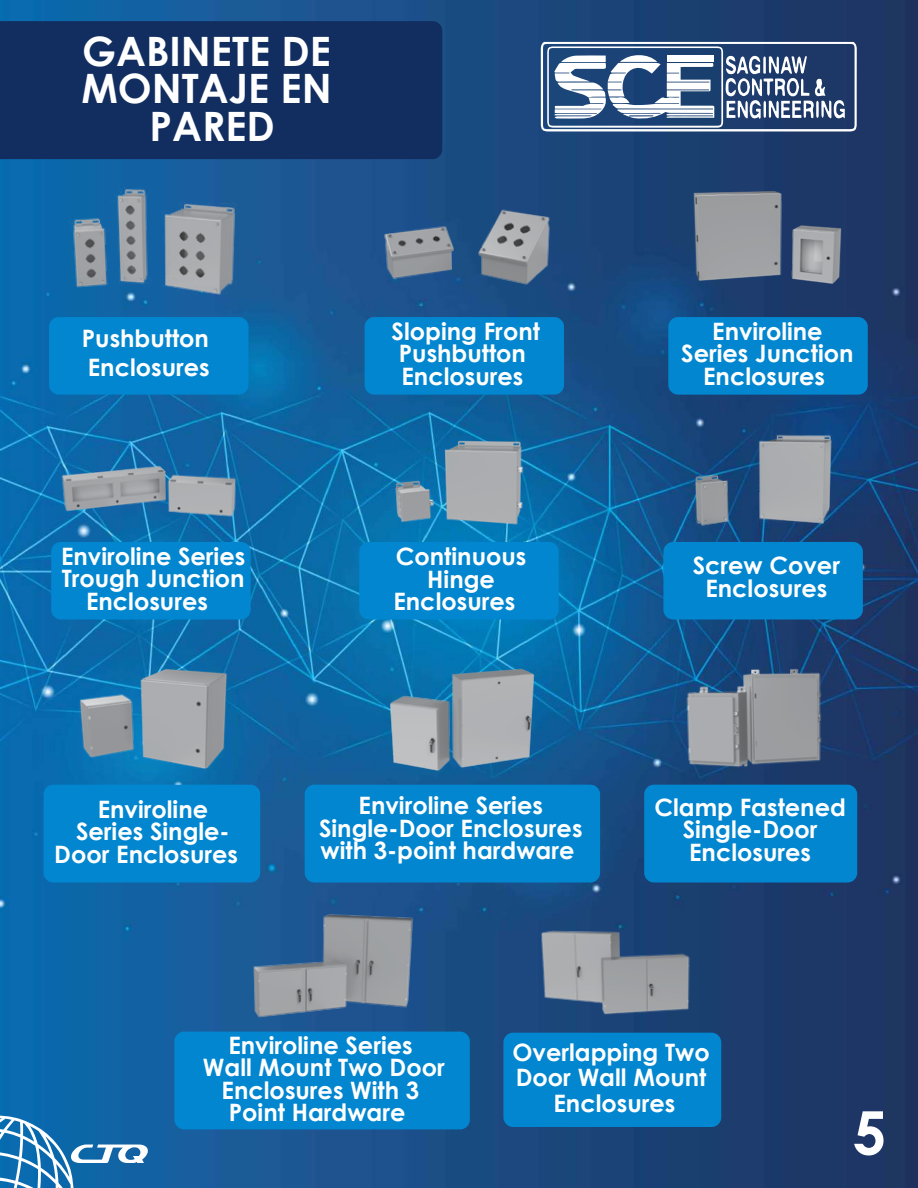
<style>
.page{position:relative;width:918px;height:1188px;background:#fff}
.page>*{position:absolute;margin:0;border:0;box-sizing:border-box;transform-origin:0 0}
.t1{font:700 60px "Century Gothic";color:#fff}
.t2{font:700 40.5px/37.5px "Century Gothic";color:#fff;text-align:center}
.t3{font:700 24px/22.5px "Century Gothic";color:#fff;text-align:center}
</style>
<div class="page">
<img style="left:0;top:0;width:918px;height:1188px">
<div style="left:0;top:21px;width:442px;height:138px;background:#122e60"></div>
<div style="left:49px;top:317px;width:200px;height:78px;background:#0286cf;border-radius:10px"></div>
<div style="left:365px;top:317px;width:199px;height:78px;background:#0286cf;border-radius:10px"></div>
<div style="left:668px;top:317px;width:200px;height:78px;background:#0286cf;border-radius:10px"></div>
<div style="left:44px;top:785px;width:216px;height:98px;background:#0286cf;border-radius:10px"></div>
<div style="left:305px;top:785px;width:295px;height:98px;background:#0286cf;border-radius:10px"></div>
<div style="left:644px;top:785px;width:213px;height:98px;background:#0286cf;border-radius:10px"></div>
<div style="left:51px;top:542px;width:200px;height:78px;background:#0286cf;border-radius:10px"></div>
<div style="left:359px;top:542px;width:200px;height:78px;background:#0286cf;border-radius:10px"></div>
<div style="left:663px;top:542px;width:200px;height:78px;background:#0286cf;border-radius:10px"></div>
<div style="left:174px;top:1032px;width:296px;height:97px;background:#0286cf;border-radius:10px"></div>
<div style="left:503px;top:1033px;width:218px;height:94px;background:#0286cf;border-radius:10px"></div>
<img style="left:63px;top:188px;width:176px;height:110px">
<img style="left:377px;top:178px;width:176px;height:110px">
<img style="left:679px;top:181px;width:168px;height:104px">
<img style="left:60px;top:423px;width:177px;height:98px">
<img style="left:386px;top:436px;width:146px;height:91px">
<img style="left:689px;top:435px;width:148px;height:92px">
<img style="left:77px;top:668px;width:152px;height:103px">
<img style="left:378px;top:667px;width:166px;height:105px">
<img style="left:672px;top:669px;width:157px;height:102px">
<img style="left:249px;top:911px;width:171px;height:108px">
<img style="left:534px;top:914px;width:161px;height:101px">
<svg style="left:0;top:1115px;width:148px;height:73px"></svg>
<svg style="left:541px;top:42px;width:316px;height:89px"></svg>
<h2 class="t2" style="left:81px;top:30px;width:252px">GABINETE DE<br>MONTAJE EN<br>PARED</h2>
<p class="t3" style="left:82px;top:323px;width:129px;line-height:28.5px;text-align:left">Pushbutton<br>Enclosures</p>
<p class="t3" style="left:392px;top:319px;width:150px">Sloping Front<br>Pushbutton<br>Enclosures</p>
<p class="t3" style="left:681px;top:319px;width:174px">Enviroline<br>Series Junction<br>Enclosures</p>
<p class="t3" style="left:61px;top:544px;width:186px">Enviroline Series<br>Trough Junction<br>Enclosures</p>
<p class="t3" style="left:393px;top:544px;width:134px">Continuous<br>Hinge<br>Enclosures</p>
<p class="t3" style="left:693px;top:553px;width:149px">Screw Cover<br>Enclosures</p>
<p class="t3" style="left:54px;top:797px;width:185px">Enviroline<br>Series Single-<br>Door Enclosures</p>
<p class="t3" style="left:319px;top:793px;width:265px">Enviroline Series<br>Single-Door Enclosures with 3-point hardware</p>
<p class="t3" style="left:654px;top:795px;width:193px">Clamp Fastened<br>Single-Door<br>Enclosures</p>
<p class="t3" style="left:203px;top:1033px;width:243px">Enviroline Series<br>Wall Mount Two Door<br>Enclosures With 3<br>Point Hardware</p>
<p class="t3" style="left:512px;top:1038px;width:199px;line-height:25.5px">Overlapping Two<br>Door Wall Mount<br>Enclosures</p>
<h1 class="t1" style="left:853px;top:1087px;width:35px">5</h1>
</div>
